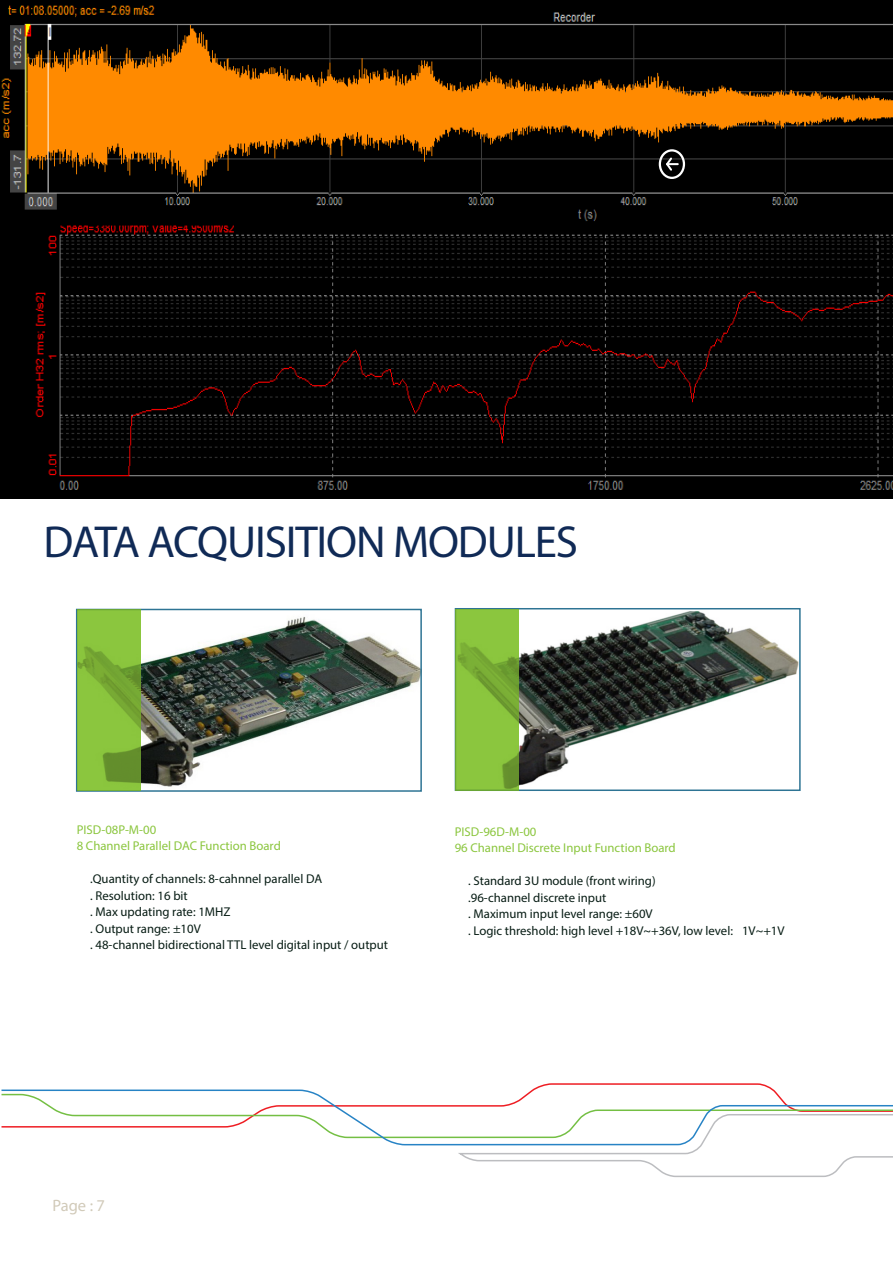
<style>
.page{position:relative;width:893px;height:1263px;background:#fff}
.page>*{position:absolute;margin:0;border:0;box-sizing:border-box;transform-origin:0 0}
.Heading_1{font:45px "Myriad Pro";letter-spacing:-.025em;color:#102a56}
.t1{font:16.5px "Myriad Pro";color:#d1cab9}
.Text{font:12.75px "Myriad Pro";color:#071c14}
.Text-2{font:12.75px "Myriad Pro";color:#8bc63e}
</style>
<div class="page">
<svg style="left:458px;top:1083px;width:435px;height:94px"></svg>
<svg style="left:1px;top:1089px;width:892px;height:57px"></svg>
<img style="left:0;top:0;width:893px;height:499px">
<div style="left:659px;top:149px;width:26px;height:30px;border:2px solid #fff;border-radius:50%"></div>
<svg style="left:664px;top:156px;width:14px;height:17px"></svg>
<img style="left:140px;top:612px;width:279px;height:177px">
<div style="left:76px;top:609px;width:346px;height:183px;border:2px solid #2e7494"></div>
<svg style="left:77px;top:609px;width:63px;height:182px;background:#81b939"></svg>
<img style="left:519px;top:611px;width:279px;height:175px">
<div style="left:455px;top:608px;width:346px;height:183px;border:2px solid #2e7494"></div>
<svg style="left:455px;top:609px;width:64px;height:181px;background:#83bc3a"></svg>
<p class="Heading_1" style="left:44px;top:514px;width:536px">DATA ACQUISITION MODULES</p>
<p class="Text-2" style="left:77px;top:821px;width:81px">PISD-08P-M-00</p>
<p class="Text-2" style="left:77px;top:838px;width:206px">8 Channel Parallel DAC Function Board</p>
<p class="Text" style="left:90px;top:871px;width:233px">.Quantity of channels: 8-cahnnel parallel DA</p>
<p class="Text" style="left:90px;top:887px;width:99px">. Resolution: 16 bit</p>
<p class="Text" style="left:90px;top:904px;width:142px">. Max updating rate: 1MHZ</p>
<p class="Text" style="left:90px;top:920px;width:112px">. Output range: ±10V</p>
<p class="Text" style="left:90px;top:937px;width:299px">. 48-channel bidirectional TTL level digital input / output</p>
<p class="Text-2" style="left:455px;top:823px;width:83px">PISD-96D-M-00</p>
<p class="Text-2" style="left:455px;top:840px;width:223px">96 Channel Discrete Input Function Board</p>
<p class="Text" style="left:468px;top:873px;width:189px">. Standard 3U module (front wiring)</p>
<p class="Text" style="left:468px;top:889px;width:140px">.96-channel discrete input</p>
<p class="Text" style="left:468px;top:906px;width:186px">. Maximum input level range: ±60V</p>
<p class="Text" style="left:468px;top:922px;width:318px">. Logic threshold: high level +18V~+36V, low level: 1V~+1V</p>
<p class="t1" style="left:52px;top:1195px;width:54px">Page : 7</p>
</div>
